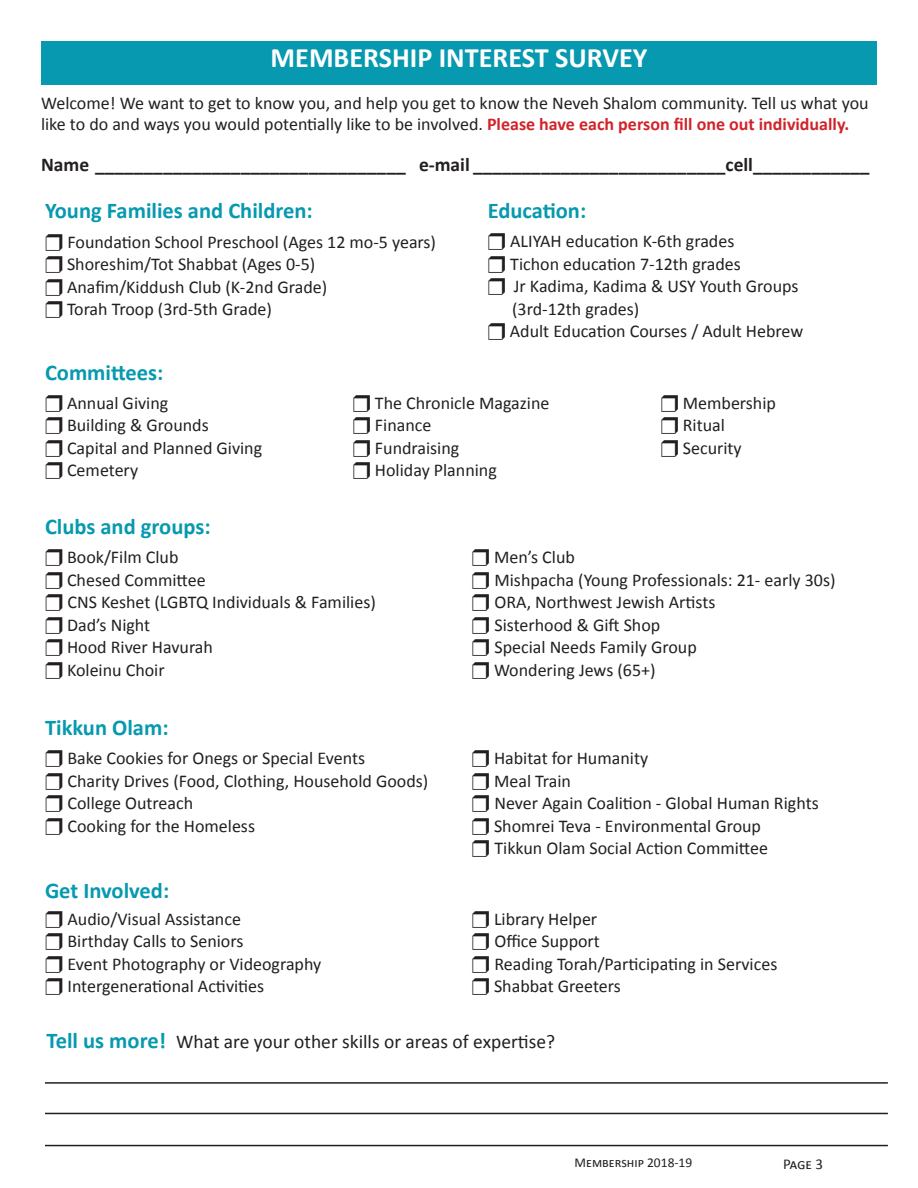
<style>
.page{position:relative;width:918px;height:1188px;background:#fff}
.page>*{position:absolute;margin:0;border:0;box-sizing:border-box;transform-origin:0 0}
.t1{font:700 28.2px "Calibri";color:#fff}
.t2{font:700 22.5px "Calibri";color:#0699af}
.t3{font:700 19.5px "Calibri";color:#231f20}
.t4{font:19.5px "Calibri";color:#231f20}
.t5{font:18px/22.5px "Calibri";color:#231f20}
.t6{font:15px "Calibri";color:#231f20}
.t7{font:13.5px "Calibri";color:#231f20}
.s1{font-weight:700;color:#d2232a}
.s2{font-weight:700;font-size:22.5px;color:#0699af}
</style>
<div class="page">
<div style="left:41px;top:41px;width:836px;height:44px;background:#0699af"></div>
<hr style="left:45px;top:1113px;width:843px;height:1px;background:#231f20">
<hr style="left:45px;top:1145px;width:843px;height:1px;background:#231f20">
<hr style="left:45px;top:1082px;width:843px;height:2px;background:#231f20">
<h1 class="t1" style="left:271px;top:41px;width:378px">MEMBERSHIP INTEREST SURVEY</h1>
<p class="t5" style="left:41px;top:92px;width:829px;line-height:21.6px">Welcome! We want to get to know you, and help you get to know the Neveh Shalom community. Tell us what you like to do and ways you would potentially like to be involved. <span class="s1">Please have each person fill one out individually.</span></p>
<p class="t3" style="left:41px;top:152px;width:830px">Name ________________________________ e-mail __________________________cell____________</p>
<p class="t2" style="left:45px;top:196px;width:269px">Young Families and Children:</p>
<p class="t5" style="left:67px;top:230px;width:371px">Foundation School Preschool (Ages 12 mo-5 years)<br>Shoreshim/Tot Shabbat (Ages 0-5)<br>Anafim/Kiddush Club (K-2nd Grade)<br>Torah Troop (3rd-5th Grade)</p>
<p class="t2" style="left:488px;top:196px;width:100px">Education:</p>
<p class="t5" style="left:510px;top:230px;width:295px">ALIYAH education K-6th grades<br>Tichon education 7-12th grades<br>Jr Kadima, Kadima &amp; USY Youth Groups (3rd-12th grades)<br>Adult Education Courses / Adult Hebrew</p>
<p class="t2" style="left:45px;top:358px;width:120px">Committees:</p>
<p class="t5" style="left:67px;top:392px;width:197px">Annual Giving<br>Building &amp; Grounds<br>Capital and Planned Giving<br>Cemetery</p>
<p class="t5" style="left:375px;top:392px;width:176px">The Chronicle Magazine<br>Finance<br>Fundraising<br>Holiday Planning</p>
<p class="t5" style="left:683px;top:392px;width:95px">Membership<br>Ritual<br>Security</p>
<p class="t2" style="left:45px;top:512px;width:167px">Clubs and groups:</p>
<p class="t5" style="left:67px;top:546px;width:310px">Book/Film Club<br>Chesed Committee<br>CNS Keshet (LGBTQ Individuals &amp; Families)<br>Dad’s Night<br>Hood River Havurah<br>Koleinu Choir</p>
<p class="t5" style="left:494px;top:546px;width:343px">Men’s Club<br>Mishpacha (Young Professionals: 21- early 30s)<br>ORA, Northwest Jewish Artists<br>Sisterhood &amp; Gift Shop<br>Special Needs Family Group<br>Wondering Jews (65+)</p>
<p class="t2" style="left:45px;top:713px;width:125px">Tikkun Olam:</p>
<p class="t5" style="left:68px;top:747px;width:362px">Bake Cookies for Onegs or Special Events<br>Charity Drives (Food, Clothing, Household Goods)<br>College Outreach<br>Cooking for the Homeless</p>
<p class="t5" style="left:494px;top:747px;width:326px">Habitat for Humanity<br>Meal Train<br>Never Again Coalition - Global Human Rights<br>Shomrei Teva - Environmental Group<br>Tikkun Olam Social Action Committee</p>
<p class="t2" style="left:45px;top:876px;width:126px">Get Involved:</p>
<p class="t5" style="left:68px;top:907px;width:255px">Audio/Visual Assistance<br>Birthday Calls to Seniors<br>Event Photography or Videography<br>Intergenerational Activities</p>
<p class="t5" style="left:494px;top:907px;width:285px">Library Helper<br>Office Support<br>Reading Torah/Participating in Services<br>Shabbat Greeters</p>
<p class="t4" style="left:46px;top:1029px;width:510px"><span class="s2">Tell us more!</span> What are your other skills or areas of expertise?</p>
<p class="t7" style="left:575px;top:1154px;width:119px">Membership 2018-19</p>
<p class="t6" style="left:783px;top:1154px;width:42px">Page 3</p>
</div>
